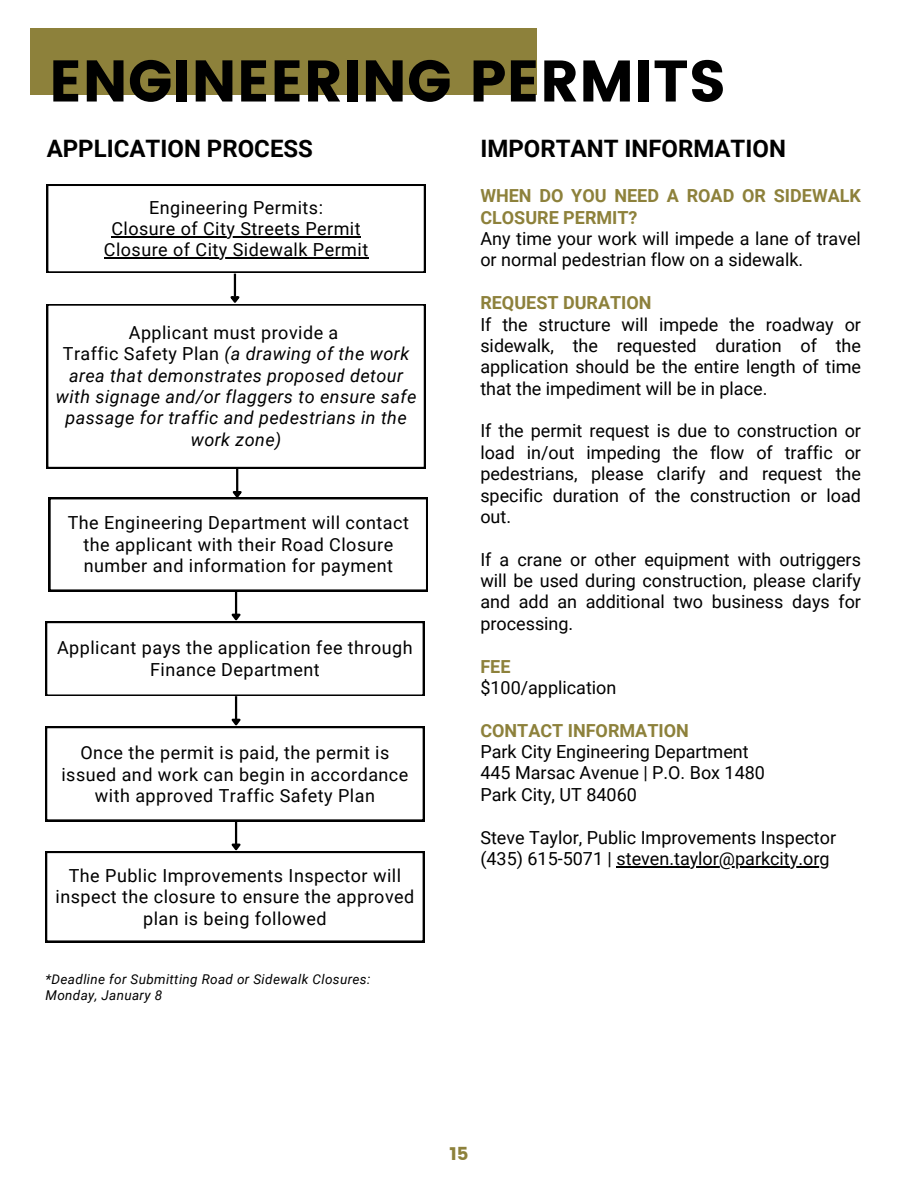
<style>
.page{position:relative;width:918px;height:1188px;background:#fff}
.page>*{position:absolute;margin:0;border:0;box-sizing:border-box;transform-origin:0 0}
.t1{font:58.5px "Poppins";color:#000}
.t2{font:700 24px "Roboto";color:#000}
.t3{font:18px/21.3px "Roboto";letter-spacing:.025em;color:#000;text-align:center}
.t4{font:18px/21.3px "Roboto";color:#000}
.t5{font:italic 18px/21.3px "Roboto";letter-spacing:.025em;color:#000;text-align:center}
.t6{font:700 18px/21.3px "Roboto";color:#8d813b}
.t7{font:18px "Poppins";color:#8d813b}
.t8{font:italic 13.5px/15.8px "Roboto";letter-spacing:.025em;color:#000}
.s1{font-style:normal}
</style>
<div class="page">
<div style="left:30px;top:28px;width:506px;height:66px;background:#8d813b"></div>
<hr style="left:617px;top:866px;width:213px;height:1px;background:#000">
<hr style="left:234px;top:274px;width:2px;height:23px;background:#000">
<svg style="left:230px;top:294px;width:10px;height:9px"></svg>
<svg style="left:47px;top:184px;width:378px;height:89px"></svg>
<hr style="left:111px;top:236px;width:250px;height:1px;background:#000">
<hr style="left:104px;top:257px;width:265px;height:2px;background:#000">
<svg style="left:47px;top:304px;width:378px;height:164px"></svg>
<hr style="left:236px;top:469px;width:2px;height:23px;background:#000">
<svg style="left:49px;top:489px;width:379px;height:102px"></svg>
<hr style="left:235px;top:591px;width:2px;height:23px;background:#000">
<svg style="left:46px;top:612px;width:378px;height:84px"></svg>
<hr style="left:235px;top:696px;width:2px;height:23px;background:#000">
<svg style="left:46px;top:717px;width:378px;height:104px"></svg>
<hr style="left:235px;top:821px;width:2px;height:23px;background:#000">
<svg style="left:46px;top:842px;width:378px;height:100px"></svg>
<h1 class="t1" style="left:49px;top:47px;width:679px">ENGINEERING PERMITS</h1>
<h2 class="t2" style="left:47px;top:135px;width:268px">APPLICATION PROCESS</h2>
<h2 class="t2" style="left:480px;top:135px;width:307px">IMPORTANT INFORMATION</h2>
<p class="t6" style="left:480px;top:186px;width:382px">WHEN DO YOU NEED A ROAD OR SIDEWALK<br>CLOSURE PERMIT?</p>
<p class="t4" style="left:480px;top:228px;width:382px">Any time your work will impede a lane of travel or normal pedestrian flow on a sidewalk.</p>
<p class="t6" style="left:480px;top:292px;width:173px">REQUEST DURATION</p>
<p class="t3" style="left:480px;top:314px;width:382px;text-align:justify">If the structure will impede the roadway or sidewalk, the requested duration of the application should be the entire length of time that the impediment will be in place.</p>
<p class="t3" style="left:480px;top:421px;width:382px;text-align:justify">If the permit request is due to construction or load in/out impeding the flow of traffic or pedestrians, please clarify and request the specific duration of the construction or load out.</p>
<p class="t3" style="left:480px;top:549px;width:382px;text-align:justify">If a crane or other equipment with outriggers will be used during construction, please clarify and add an additional two business days for processing.</p>
<p class="t6" style="left:480px;top:656px;width:32px">FEE</p>
<p class="t4" style="left:480px;top:677px;width:138px">$100/application</p>
<p class="t6" style="left:480px;top:720px;width:210px">CONTACT INFORMATION</p>
<p class="t4" style="left:480px;top:741px;width:286px">Park City Engineering Department<br>445 Marsac Avenue | P.O. Box 1480<br>Park City, UT 84060</p>
<p class="t4" style="left:480px;top:827px;width:357px">Steve Taylor, Public Improvements Inspector (435) 615-5071 | steven.taylor@parkcity.org</p>
<h3 class="t3" style="left:149px;top:197px;width:175px">Engineering Permits:</h3>
<h3 class="t3" style="left:111px;top:218px;width:251px">Closure of City Streets Permit</h3>
<h3 class="t3" style="left:104px;top:240px;width:266px">Closure of City Sidewalk Permit</h3>
<h3 class="t5" style="left:56px;top:322px;width:362px"><span class="s1">Applicant must provide a<br>Traffic Safety Plan</span> (a drawing of the work area that demonstrates proposed detour with signage and/or flaggers to ensure safe passage for traffic and pedestrians in the work zone)</h3>
<h3 class="t3" style="left:68px;top:512px;width:343px">The Engineering Department will contact the applicant with their Road Closure number and information for payment</h3>
<h3 class="t3" style="left:57px;top:637px;width:357px">Applicant pays the application fee through<br>Finance Department</h3>
<p class="t3" style="left:61px;top:742px;width:348px">Once the permit is paid, the permit is issued and work can begin in accordance with approved Traffic Safety Plan</p>
<p class="t3" style="left:56px;top:865px;width:360px">The Public Improvements Inspector will inspect the closure to ensure the approved plan is being followed</p>
<p class="t8" style="left:46px;top:972px;width:326px">*Deadline for Submitting Road or Sidewalk Closures:<br>Monday, January 8</p>
<p class="t7" style="left:449px;top:1143px;width:21px">15</p>
</div>
